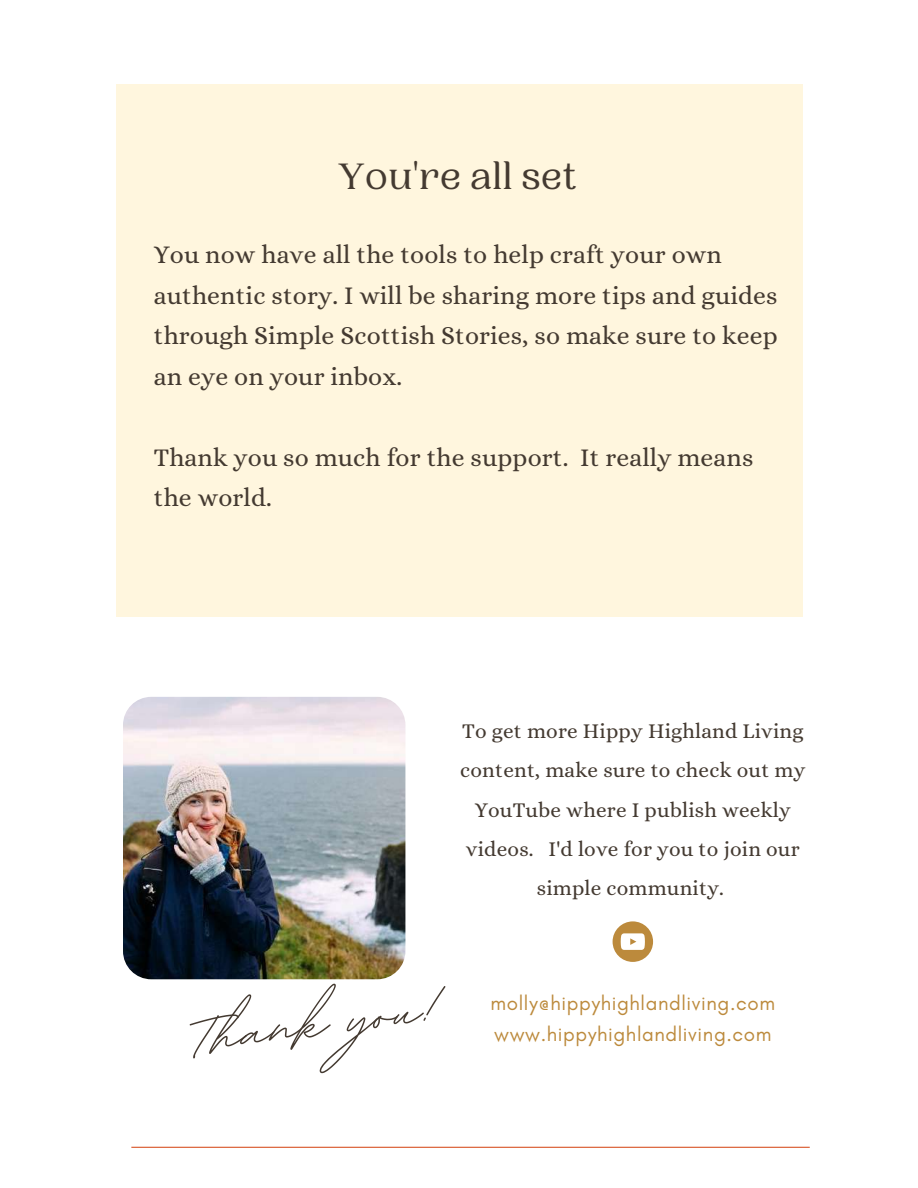
<style>
.page{position:relative;width:918px;height:1188px;background:#fff}
.page>*{position:absolute;margin:0;border:0;box-sizing:border-box;transform-origin:0 0}
.t1{font:700 94.8px "BD Script";color:#443a31}
.t2{font:500 38.55px "PP Woodland";letter-spacing:.01em;color:#443a31}
.t3{font:25.65px/40.5px "Alice";letter-spacing:.005em;color:#443a31}
.t4{font:21.15px/39.3px "Alice";letter-spacing:.01em;color:#443a31;text-align:center}
.t5{font:20.55px "Glacial Indifference";letter-spacing:.03em;color:#bc8a3c}
</style>
<div class="page">
<div style="left:116px;top:84px;width:686px;height:532px;background:#fff6de"></div>
<img style="left:123px;top:697px;width:282px;height:282px;border-radius:28px">
<hr style="left:131px;top:1147px;width:679px;height:1px;background:#d85528">
<svg style="left:613px;top:921px;width:40px;height:41px"></svg>
<h2 class="t2" style="left:338px;top:154px;width:240px">You're all set</h2>
<p class="t3" style="left:154px;top:234px;width:626px">You now have all the tools to help craft your own authentic story. I will be sharing more tips and guides through Simple Scottish Stories, so make sure to keep an eye on your inbox.</p>
<p class="t3" style="left:154px;top:437px;width:601px">Thank you so much for the support. It really means the world.</p>
<p class="t4" style="left:460px;top:711px;width:347px">To get more Hippy Highland Living content, make sure to check out my<br>YouTube where I publish weekly videos. I'd love for you to join our simple community.</p>
<h1 class="t1" style="left:181px;top:976px;width:249px;rotate:-7deg">Thank you!</h1>
<p class="t5" style="left:491px;top:991px;width:286px">molly@hippyhighlandliving.com</p>
<p class="t5" style="left:494px;top:1021px;width:279px">www.hippyhighlandliving.com</p>
</div>
